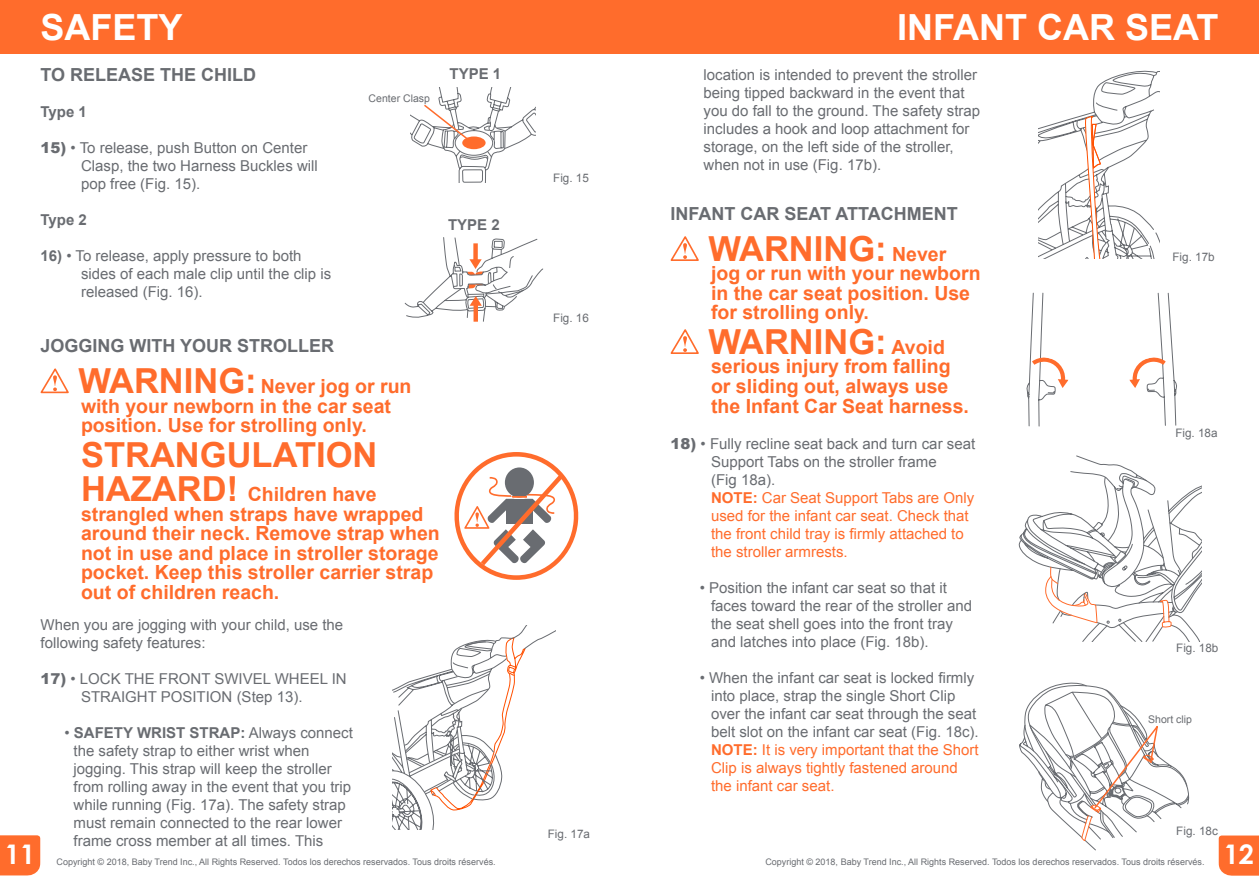
<style>
.page{position:relative;width:1259px;height:893px;background:#fff}
.page>*{position:absolute;margin:0;border:0;box-sizing:border-box;transform-origin:0 0}
.t1{font:700 36px "Arial";color:#fff}
.t2{font:700 34.5px "Arial";color:#ff6c2c}
.t3{font:700 27px "Century Gothic";color:#fff}
.t4{font:700 19.5px/19.5px "Arial";color:#ff6c2c}
.t5{font:700 18px "Arial";color:#696c71}
.t6{font:15px/18px "Arial";color:#696c71}
.t7{font:15px/18px "Arial";color:#ff6c2c}
.t8{font:700 15px "Arial";color:#696c71}
.t9{font:11.7px "Arial";color:#696c71}
.t10{font:10.5px "Arial";color:#696c71}
.t11{font:9px "Arial";color:#696c71}
.s1{font-weight:900}
.s2{font-weight:700}
.s3{font-size:19.5px}
.s4{font-weight:900;color:#696c71}
.s5{color:#696c71}
.s6{font-weight:700;color:#ff6c2c}
.s7{color:#ff6c2c}
.s8{font-size:34.5px}
</style>
<div class="page">
<svg style="left:1218px;top:835px;width:41px;height:41px;background:#ff7438"></svg>
<div style="left:627px;top:0;width:632px;height:54px;background:#ff6c2c"></div>
<div style="left:0;top:835px;width:40px;height:41px;background:#ff6c2c"></div>
<div style="left:0;top:0;width:633px;height:54px;background:#ff6c2c"></div>
<svg style="left:404px;top:237px;width:139px;height:85px"></svg>
<svg style="left:410px;top:87px;width:126px;height:95px"></svg>
<svg style="left:670px;top:236px;width:29px;height:25px"></svg>
<svg style="left:670px;top:329px;width:29px;height:25px"></svg>
<svg style="left:1018px;top:455px;width:183px;height:186px"></svg>
<svg style="left:1026px;top:292px;width:151px;height:135px"></svg>
<svg style="left:1019px;top:682px;width:171px;height:169px"></svg>
<svg style="left:392px;top:625px;width:163px;height:205px"></svg>
<svg style="left:1038px;top:70px;width:121px;height:188px"></svg>
<svg style="left:40px;top:368px;width:29px;height:26px"></svg>
<svg style="left:454px;top:452px;width:125px;height:128px"></svg>
<h1 class="t1" style="left:40px;top:8px;width:144px">SAFETY</h1>
<h1 class="t1" style="left:897px;top:8px;width:323px">INFANT CAR SEAT</h1>
<h3 class="t3" style="left:5px;top:837px;width:32px">11</h3>
<p class="t5" style="left:40px;top:65px;width:217px">TO RELEASE THE CHILD</p>
<p class="t8" style="left:40px;top:103px;width:48px">Type 1</p>
<p class="t6" style="left:81px;top:139px;width:238px;text-indent:-40px"><span class="s1">15)</span> • To release, push Button on Center<br>Clasp, the two Harness Buckles will pop free (Fig. 15).</p>
<p class="t8" style="left:40px;top:211px;width:48px">Type 2</p>
<p class="t6" style="left:81px;top:247px;width:252px;text-indent:-40px"><span class="s2">16)</span> • To release, apply pressure to both sides of each male clip until the clip is released (Fig. 16).</p>
<p class="t9" style="left:1172px;top:249px;width:44px">Fig. 17b</p>
<p class="t8" style="left:449px;top:65px;width:53px">TYPE 1</p>
<p class="t6" style="left:703px;top:66px;width:278px">location is intended to prevent the stroller being tipped backward in the event that you do fall to the ground. The safety strap includes a hook and loop attachment for storage, on the left side of the stroller, when not in use (Fig. 17b).</p>
<p class="t5" style="left:670px;top:203px;width:289px">INFANT CAR SEAT ATTACHMENT</p>
<h2 class="t2" style="left:708px;top:229px;width:239px">WARNING: <span class="s3">Never</span></h2>
<h3 class="t4" style="left:711px;top:264px;width:271px">jog or run with your newborn in the car seat position. Use for strolling only.</h3>
<h2 class="t2" style="left:708px;top:322px;width:238px">WARNING: <span class="s3">Avoid</span></h2>
<h3 class="t4" style="left:711px;top:357px;width:259px">serious injury from falling or sliding out, always use the Infant Car Seat harness.</h3>
<p class="t7" style="left:711px;top:434px;width:266px;text-indent:-40px"><span class="s4">18)</span> <span class="s5">• Fully recline seat back and turn car seat<br>Support Tabs on the stroller frame<br>(Fig 18a).<br></span><span class="s2">NOTE:</span> Car Seat Support Tabs are Only used for the infant car seat. Check that the front child tray is firmly attached to the stroller armrests.</p>
<p class="t6" style="left:711px;top:578px;width:262px;text-indent:-11px">• Position the infant car seat so that it faces toward the rear of the stroller and the seat shell goes into the front tray and latches into place (Fig. 18b).</p>
<p class="t6" style="left:711px;top:668px;width:269px;text-indent:-11px">• When the infant car seat is locked firmly into place, strap the single Short Clip over the infant car seat through the seat belt slot on the infant car seat (Fig. 18c).<br><span class="s6">NOTE:</span> <span class="s7">It is very important that the Short Clip is always tightly fastened around the infant car seat.</span></p>
<p class="t10" style="left:369px;top:91px;width:63px">Center Clasp</p>
<p class="t9" style="left:553px;top:171px;width:37px">Fig. 15</p>
<p class="t8" style="left:448px;top:216px;width:53px">TYPE 2</p>
<p class="t9" style="left:553px;top:310px;width:37px">Fig. 16</p>
<p class="t5" style="left:40px;top:335px;width:295px">JOGGING WITH YOUR STROLLER</p>
<h3 class="t4" style="left:78px;top:377px;width:335px"><span class="s8">WARNING:</span> Never jog or run with your newborn in the car seat position. Use for strolling only.</h3>
<h2 class="t2" style="left:81px;top:435px;width:298px">STRANGULATION</h2>
<h3 class="t4" style="left:81px;top:485px;width:360px"><span class="s8">HAZARD!</span> Children have strangled when straps have wrapped around their neck. Remove strap when not in use and place in stroller storage pocket. Keep this stroller carrier strap out of children reach.</h3>
<p class="t6" style="left:40px;top:616px;width:304px">When you are jogging with your child, use the following safety features:</p>
<p class="t6" style="left:40px;top:670px;width:308px;text-align:center"><span class="s1">17)</span> • LOCK THE FRONT SWIVEL WHEEL IN<br>STRAIGHT POSITION (Step 13).</p>
<p class="t6" style="left:74px;top:724px;width:281px;text-indent:-9px">• <span class="s2">SAFETY WRIST STRAP:</span> Always connect the safety strap to either wrist when jogging. This strap will keep the stroller from rolling away in the event that you trip while running (Fig. 17a). The safety strap must remain connected to the rear lower frame cross member at all times. This</p>
<p class="t9" style="left:1175px;top:425px;width:44px">Fig. 18a</p>
<p class="t9" style="left:1176px;top:640px;width:44px">Fig. 18b</p>
<p class="t10" style="left:1148px;top:713px;width:45px">Short clip</p>
<p class="t9" style="left:1176px;top:823px;width:43px">Fig. 18c</p>
<p class="t9" style="left:548px;top:827px;width:44px">Fig. 17a</p>
<p class="t11" style="left:57px;top:856px;width:441px">Copyright © 2018, Baby Trend Inc., All Rights Reserved. Todos los derechos reservados. Tous droits réservés.</p>
<p class="t11" style="left:765px;top:856px;width:441px">Copyright © 2018, Baby Trend Inc., All Rights Reserved. Todos los derechos reservados. Tous droits réservés.</p>
<h3 class="t3" style="left:1223px;top:837px;width:32px">12</h3>
</div>
